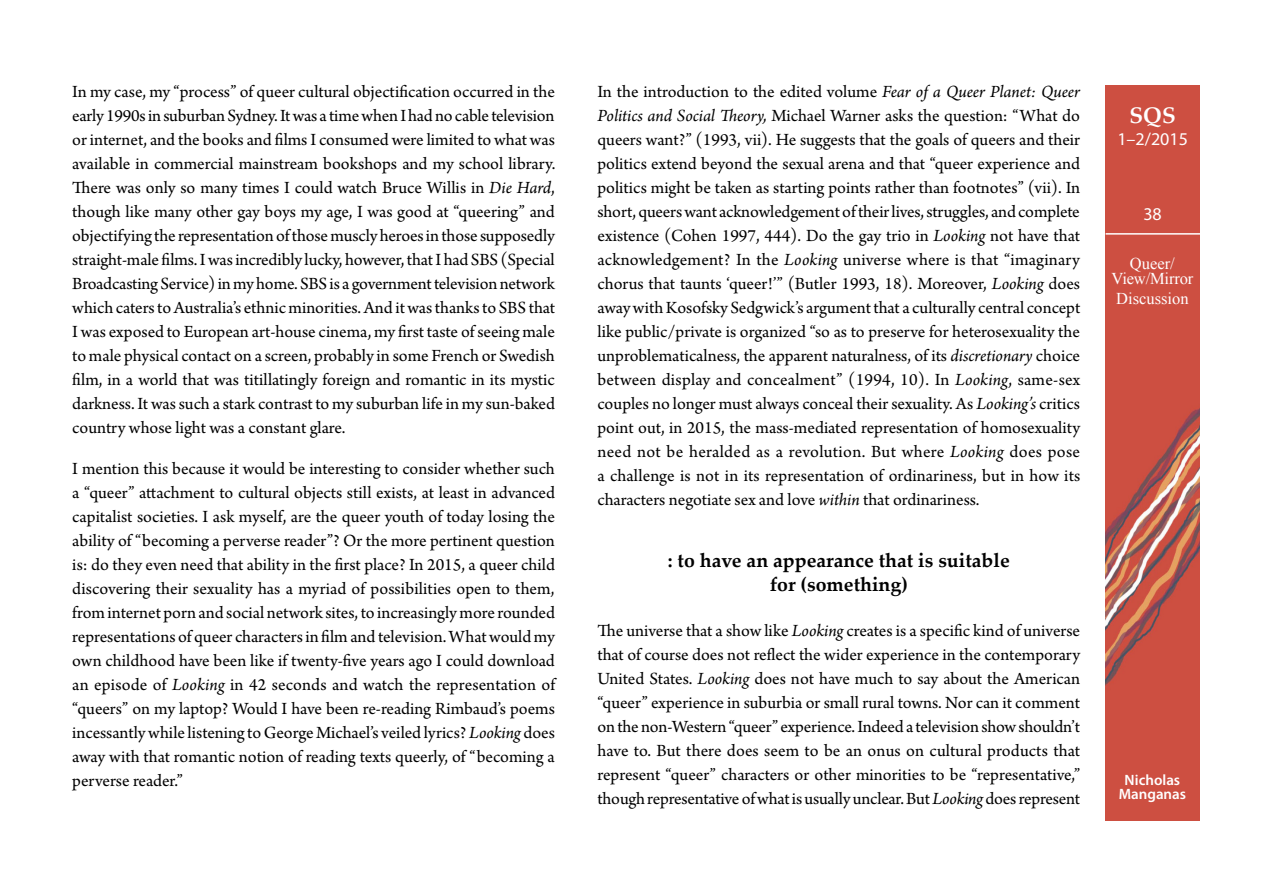
<style>
.page{position:relative;width:1263px;height:893px;background:#fff}
.page>*{position:absolute;margin:0;border:0;box-sizing:border-box;transform-origin:0 0}
.t1{font:700 22.5px "Palatino Linotype";color:#fff}
.Väliotsikko_1{font:700 19.5px/24px "Palatino Linotype";color:#000;text-align:center}
.Leipateksti_enkku-no{font:18px/24px "Arno Pro";letter-spacing:-.005em;color:#000;text-align:justify}
.t2{font:18px "Myriad Pro";color:#fff}
.t3{font:16.5px/15.3px "Times New Roman";color:#fff;text-align:center}
.t4{font:600 15px/13.5px "Myriad Pro";color:#fff;text-align:center}
.s1{font-style:italic}
</style>
<div class="page">
<img style="left:1106px;top:85px;width:93px;height:736px">
<hr style="left:1106px;top:233px;width:103px;height:2px;background:#fff">
<p class="Leipateksti_enkku-no" style="left:72px;top:80px;width:485px">In my case, my “process” of queer cultural objectification occurred in the early 1990s in suburban Sydney. It was a time when I had no cable television or internet, and the books and films I consumed were limited to what was available in commercial mainstream bookshops and my school library.<br>There was only so many times I could watch Bruce Willis in <span class="s1">Die Hard</span>, though like many other gay boys my age, I was good at “queering” and objectifying the representation of those muscly heroes in those supposedly straight-male films. I was incredibly lucky, however, that I had SBS (Special Broadcasting Service) in my home. SBS is a government television network which caters to Australia’s ethnic minorities. And it was thanks to SBS that I was exposed to European art-house cinema, my first taste of seeing male to male physical contact on a screen, probably in some French or Swedish film, in a world that was titillatingly foreign and romantic in its mystic darkness. It was such a stark contrast to my suburban life in my sun-baked country whose light was a constant glare.</p>
<p class="Leipateksti_enkku-no" style="left:72px;top:457px;width:484px">I mention this because it would be interesting to consider whether such a “queer” attachment to cultural objects still exists, at least in advanced capitalist societies. I ask myself, are the queer youth of today losing the ability of “becoming a perverse reader”? Or the more pertinent question is: do they even need that ability in the first place? In 2015, a queer child discovering their sexuality has a myriad of possibilities open to them, from internet porn and social network sites, to increasingly more rounded representations of queer characters in film and television. What would my own childhood have been like if twenty-five years ago I could download an episode of <span class="s1">Looking</span> in 42 seconds and watch the representation of “queers” on my laptop? Would I have been re-reading Rimbaud’s poems incessantly while listening to George Michael’s veiled lyrics? <span class="s1">Looking</span> does away with that romantic notion of reading texts queerly, of “becoming a perverse reader.”</p>
<p class="Leipateksti_enkku-no" style="left:597px;top:80px;width:484px">In the introduction to the edited volume <span class="s1">Fear of a Queer Planet: Queer Politics and Social Theory,</span> Michael Warner asks the question: “What do queers want?” (1993, vii). He suggests that the goals of queers and their politics extend beyond the sexual arena and that “queer experience and politics might be taken as starting points rather than footnotes” (vii). In short, queers want acknowledgement of their lives, struggles, and complete existence (Cohen 1997, 444). Do the gay trio in <span class="s1">Looking</span> not have that acknowledgement? In the <span class="s1">Looking</span> universe where is that “imaginary chorus that taunts ‘queer!’” (Butler 1993, 18). Moreover, <span class="s1">Looking</span> does away with Kosofsky Sedgwick’s argument that a culturally central concept like public/private is organized “so as to preserve for heterosexuality the unproblematicalness, the apparent naturalness, of its <span class="s1">discretionary</span> choice between display and concealment” (1994, 10). In <span class="s1">Looking</span>, same-sex couples no longer must always conceal their sexuality. As <span class="s1">Looking’s</span> critics point out, in 2015, the mass-mediated representation of homosexuality need not be heralded as a revolution. But where <span class="s1">Looking</span> does pose a challenge is not in its representation of ordinariness, but in how its characters negotiate sex and love <span class="s1">within</span> that ordinariness.</p>
<p class="Väliotsikko_1" style="left:668px;top:548px;width:343px">: to have an appearance that is suitable for (something)</p>
<p class="Leipateksti_enkku-no" style="left:597px;top:620px;width:484px">The universe that a show like <span class="s1">Looking</span> creates is a specific kind of universe that of course does not reflect the wider experience in the contemporary United States. <span class="s1">Looking</span> does not have much to say about the American “queer” experience in suburbia or small rural towns. Nor can it comment on the non-Western “queer” experience. Indeed a television show shouldn’t have to. But there does seem to be an onus on cultural products that represent “queer” characters or other minorities to be “representative,” though representative of what is usually unclear. But <span class="s1">Looking</span> does represent</p>
<p class="t1" style="left:1129px;top:100px;width:48px">SQS</p>
<p class="t2" style="left:1117px;top:128px;width:72px">1–2/2015</p>
<p class="t2" style="left:1143px;top:203px;width:20px">38</p>
<p class="t3" style="left:1111px;top:255px;width:83px">Queer/<br>View/Mirror</p>
<p class="t3" style="left:1116px;top:290px;width:74px">Discussion</p>
<p class="t4" style="left:1119px;top:773px;width:69px">Nicholas<br>Manganas</p>
</div>
